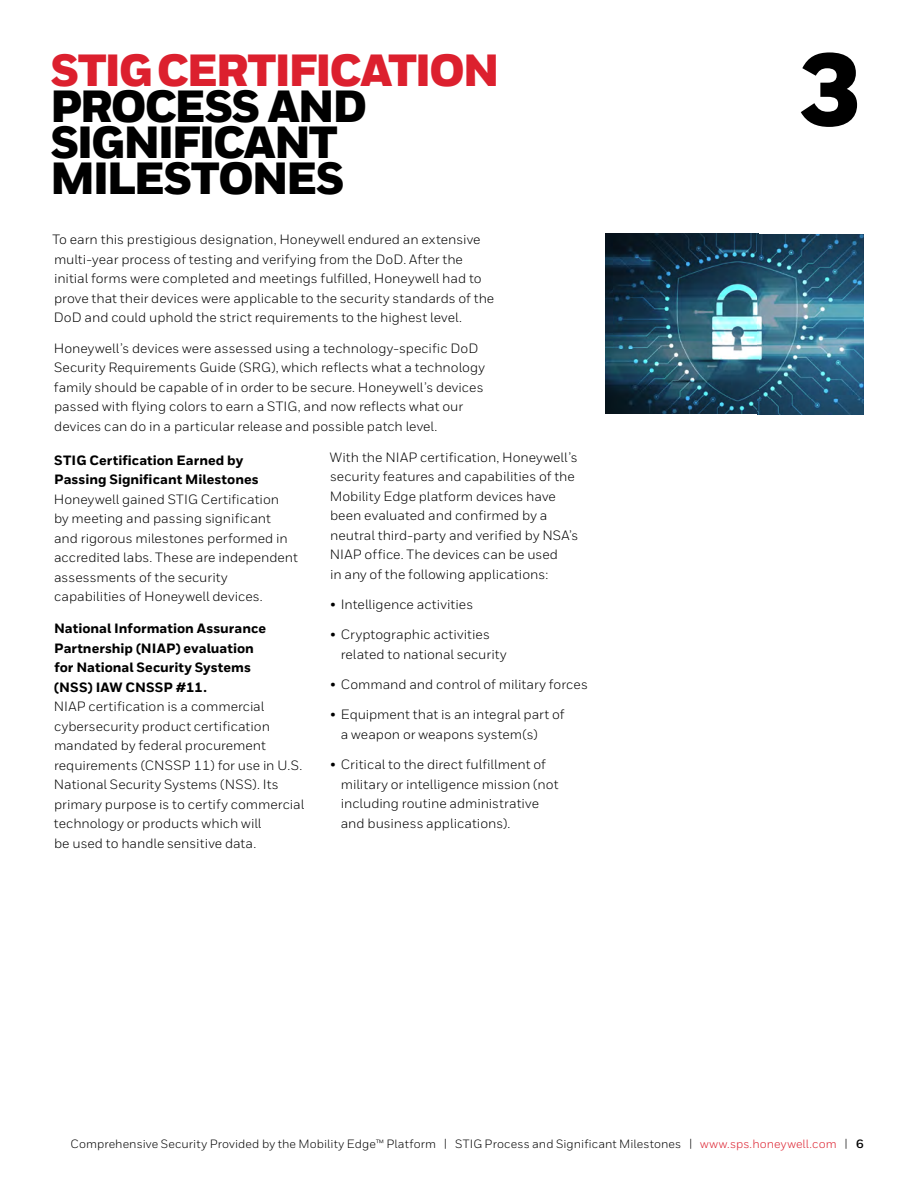
<style>
.page{position:relative;width:918px;height:1188px;background:#fff}
.page>*{position:absolute;margin:0;border:0;box-sizing:border-box;transform-origin:0 0}
.t1{font:900 102px "Honeywell Sans";color:#000}
.t2{font:900 45px/36px "Honeywell Sans";letter-spacing:-.05em;color:#000}
.t3{font:900 45px "Honeywell Sans";letter-spacing:-.05em;color:#dc202e}
.t4{font:13.5px/19.5px "Honeywell Sans";color:#000}
.t5{font:800 13.5px/19.5px "Honeywell Sans";color:#000}
.t6{font:12px "Honeywell Sans";letter-spacing:.005em;color:#000}
.s1{color:#dc202e}
.s2{font-weight:700}
</style>
<div class="page">
<img style="left:606px;top:234px;width:258px;height:180px">
<h2 class="t3" style="left:50px;top:42px;width:451px">STIG CERTIFICATION</h2>
<h2 class="t2" style="left:50px;top:90px;width:319px">PROCESS AND<br>SIGNIFICANT<br>MILESTONES</h2>
<p class="t4" style="left:52px;top:230px;width:443px">To earn this prestigious designation, Honeywell endured an extensive multi-year process of testing and verifying from the DoD. After the initial forms were completed and meetings fulfilled, Honeywell had to prove that their devices were applicable to the security standards of the DoD and could uphold the strict requirements to the highest level.</p>
<p class="t4" style="left:54px;top:338px;width:433px">Honeywell’s devices were assessed using a technology-specific DoD Security Requirements Guide (SRG), which reflects what a technology family should be capable of in order to be secure. Honeywell’s devices passed with flying colors to earn a STIG, and now reflects what our devices can do in a particular release and possible patch level.</p>
<p class="t5" style="left:54px;top:451px;width:206px">STIG Certification Earned by<br>Passing Significant Milestones</p>
<p class="t4" style="left:54px;top:489px;width:246px">Honeywell gained STIG Certification<br>by meeting and passing significant and rigorous milestones performed in accredited labs. These are independent assessments of the security capabilities of Honeywell devices.</p>
<p class="t5" style="left:54px;top:619px;width:214px">National Information Assurance<br>Partnership (NIAP) evaluation for National Security Systems (NSS) IAW CNSSP #11.</p>
<p class="t4" style="left:54px;top:697px;width:252px">NIAP certification is a commercial cybersecurity product certification mandated by federal procurement requirements (CNSSP 11) for use in U.S.<br>National Security Systems (NSS). Its primary purpose is to certify commercial technology or products which will<br>be used to handle sensitive data.</p>
<p class="t4" style="left:330px;top:447px;width:250px">With the NIAP certification, Honeywell’s security features and capabilities of the Mobility Edge platform devices have been evaluated and confirmed by a neutral third-party and verified by NSA’s NIAP office. The devices can be used<br>in any of the following applications:</p>
<p class="t4" style="left:330px;top:595px;width:145px">• Intelligence activities</p>
<p class="t4" style="left:341px;top:625px;width:167px;text-indent:-11px">• Cryptographic activities related to national security</p>
<p class="t4" style="left:330px;top:675px;width:259px">• Command and control of military forces</p>
<p class="t4" style="left:341px;top:705px;width:225px;text-indent:-11px">• Equipment that is an integral part of a weapon or weapons system(s)</p>
<p class="t4" style="left:341px;top:755px;width:219px;text-indent:-11px">• Critical to the direct fulfillment of military or intelligence mission (not including routine administrative and business applications).</p>
<h1 class="t1" style="left:797px;top:27px;width:65px">3</h1>
<p class="t6" style="left:71px;top:1136px;width:795px">Comprehensive Security Provided by the Mobility Edge™ Platform | STIG Process and Significant Milestones | <span class="s1">www.sps.honeywell.com</span> | <span class="s2">6</span></p>
</div>
